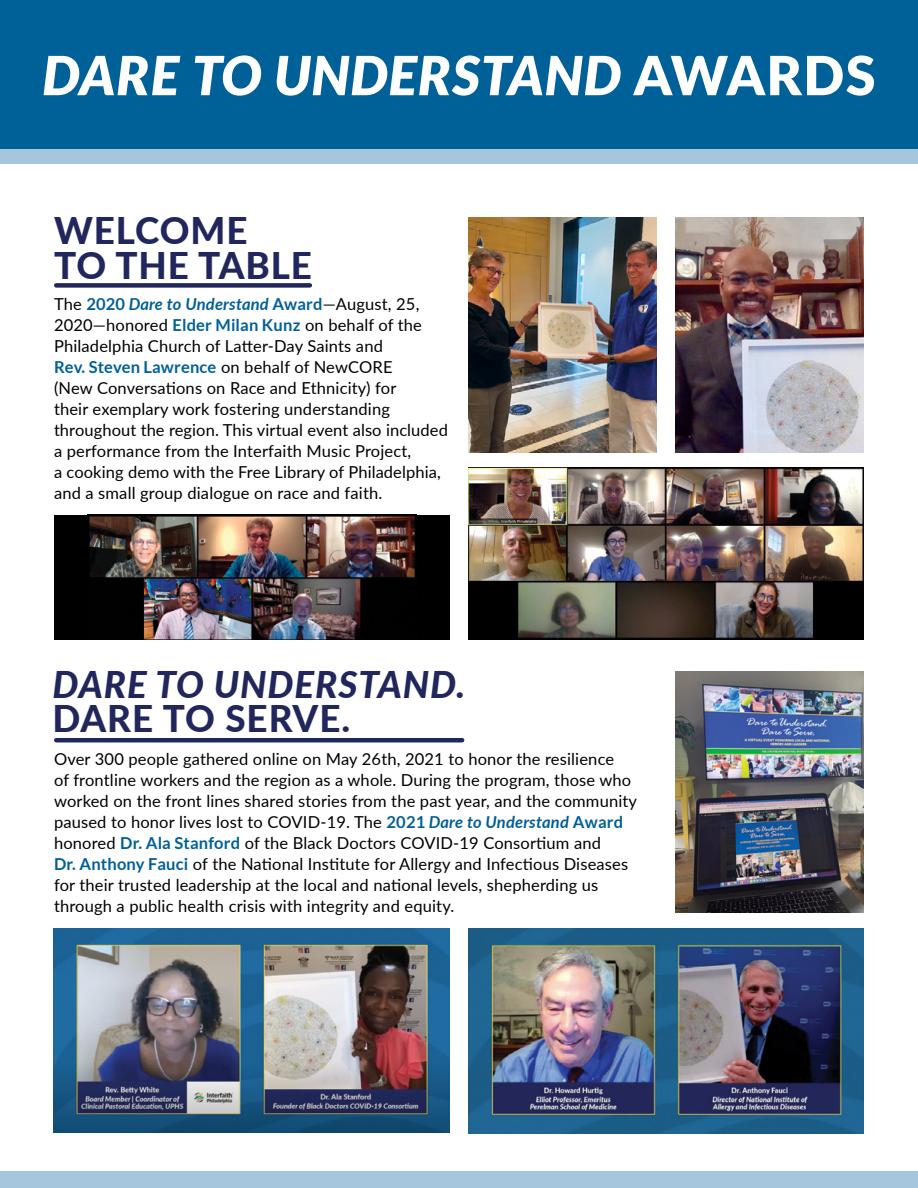
<style>
.page{position:relative;width:918px;height:1188px;background:#fff}
.page>*{position:absolute;margin:0;border:0;box-sizing:border-box;transform-origin:0 0}
.t1{font:italic 900 54px "Lato";letter-spacing:.025em;color:#fff}
.t2{font:italic 800 36.75px/34.5px "Lato";letter-spacing:.025em;color:#21275c}
.t3{font:800 36.75px/34.5px "Lato";letter-spacing:.025em;color:#21275c}
.t4{font:16.5px/21px "Lato";letter-spacing:.01em;color:#000}
.s1{font-style:normal}
.s2{font-weight:700;color:#006098}
.s3{font-weight:700;font-style:italic;color:#006098}
</style>
<div class="page">
<div style="left:0;top:1172px;width:918px;height:16px;background:#a6c7db"></div>
<div style="left:0;top:148px;width:918px;height:16px;background:#a6c7db"></div>
<div style="left:0;top:0;width:918px;height:148px;background:#006098"></div>
<hr style="left:56px;top:738px;width:406px;height:4px;background:#21275c">
<div style="left:56px;top:283px;width:254px;height:5px;background:#21275c"></div>
<div style="left:54px;top:515px;width:396px;height:125px;background:#000"></div>
<img style="left:89px;top:516px;width:326px;height:124px">
<img style="left:468px;top:468px;width:396px;height:172px">
<img style="left:468px;top:928px;width:396px;height:206px">
<img style="left:53px;top:928px;width:397px;height:205px">
<img style="left:675px;top:671px;width:189px;height:242px">
<img style="left:675px;top:217px;width:189px;height:236px">
<img style="left:468px;top:217px;width:189px;height:236px">
<p class="t1" style="left:42px;top:44px;width:835px">DARE TO UNDERSTAND <span class="s1">AWARDS</span></p>
<p class="t3" style="left:54px;top:212px;width:260px">WELCOME<br>TO THE TABLE</p>
<p class="t4" style="left:54px;top:293px;width:395px">The <span class="s2">2020</span> <span class="s3">Dare to Understand</span> <span class="s2">Award</span>—August, 25, 2020—honored <span class="s2">Elder Milan Kunz</span> on behalf of the Philadelphia Church of Latter-Day Saints and<br><span class="s2">Rev. Steven Lawrence</span> on behalf of NewCORE<br>(New Conversations on Race and Ethnicity) for<br>their exemplary work fostering understanding throughout the region. This virtual event also included a performance from the Interfaith Music Project,<br>a cooking demo with the Free Library of Philadelphia, and a small group dialogue on race and faith.</p>
<p class="t2" style="left:52px;top:666px;width:414px">DARE TO UNDERSTAND.<br><span class="s1">DARE TO SERVE.</span></p>
<p class="t4" style="left:54px;top:748px;width:585px">Over 300 people gathered online on May 26th, 2021 to honor the resilience<br>of frontline workers and the region as a whole. During the program, those who worked on the front lines shared stories from the past year, and the community paused to honor lives lost to COVID-19. The <span class="s2">2021</span> <span class="s3">Dare to Understand</span> <span class="s2">Award </span>honored <span class="s2">Dr. Ala Stanford</span> of the Black Doctors COVID-19 Consortium and<br><span class="s2">Dr. Anthony Fauci</span> of the National Institute for Allergy and Infectious Diseases for their trusted leadership at the local and national levels, shepherding us through a public health crisis with integrity and equity.</p>
</div>
